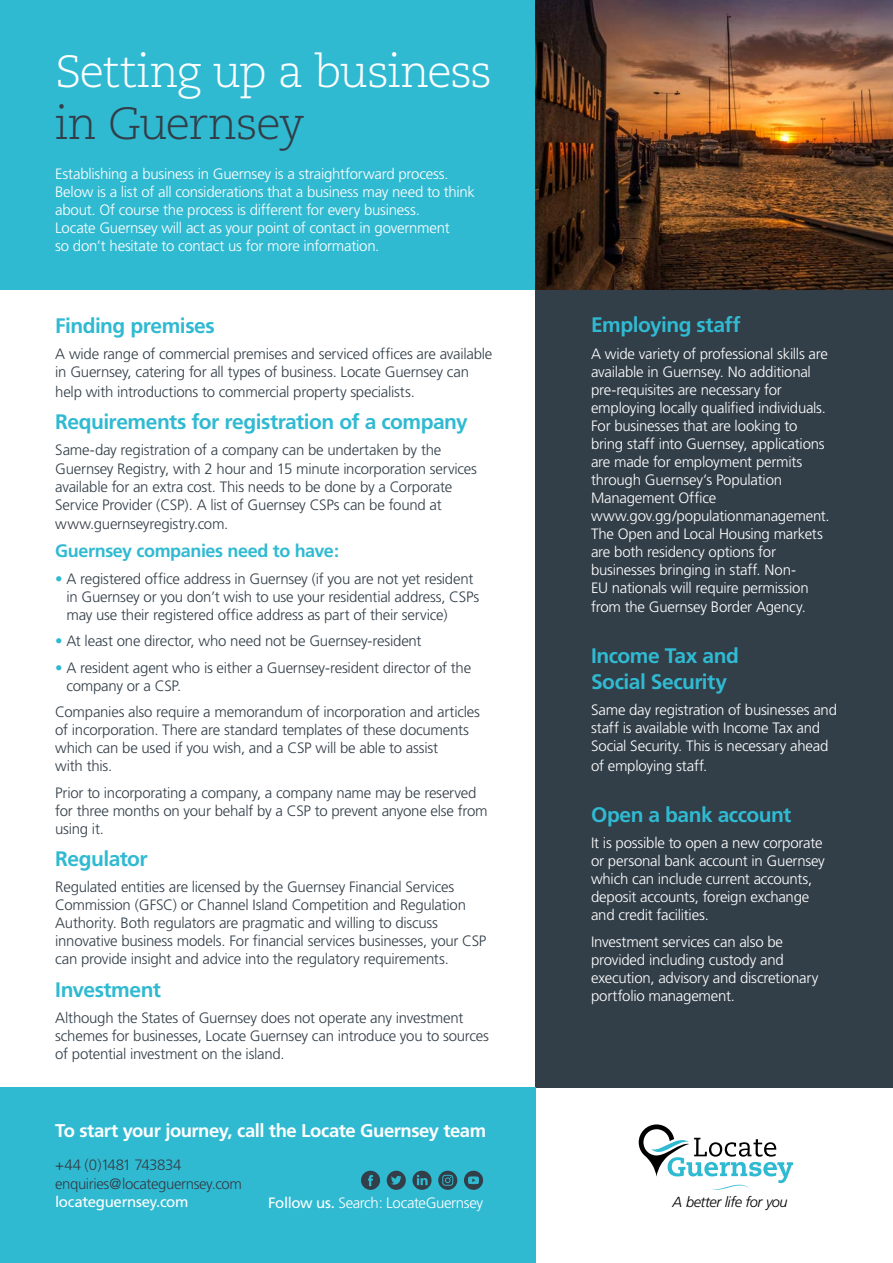
<style>
.page{position:relative;width:893px;height:1263px;background:#fff}
.page>*{position:absolute;margin:0;border:0;box-sizing:border-box;transform-origin:0 0}
.t1{font:300 45px "Caecilia LT Pro 45";letter-spacing:-.03em;color:#fff}
.t2{font:300 45px "Caecilia LT Pro 45";letter-spacing:-.03em;color:#323e48}
.t3{font:700 21px/25.5px "Frutiger";letter-spacing:-.025em;color:#30bad2}
.t4{font:700 18.45px "Frutiger";letter-spacing:-.025em;color:#fff}
.t5{font:700 18px "Frutiger";letter-spacing:-.02em;color:#30bad2}
.t6{font:300 15px/18px "Frutiger";letter-spacing:-.015em;color:#323e48}
.t7{font:300 15px/18px "Frutiger";letter-spacing:-.015em;color:#fff}
.t8{font:15px "Frutiger";letter-spacing:-.02em;color:#fff}
.t9{font:italic 300 14.55px "Frutiger";letter-spacing:-.035em;color:#000}
.s1{color:#30bad2}
.s2{font-weight:400}
</style>
<div class="page">
<div style="left:536px;top:290px;width:357px;height:797px;background:#323e48"></div>
<div style="left:0;top:0;width:536px;height:290px;background:#30bad2"></div>
<img style="left:536px;top:0;width:357px;height:290px">
<div style="left:0;top:1087px;width:536px;height:176px;background:#30bad2"></div>
<svg style="left:639px;top:1124px;width:154px;height:66px"></svg>
<svg style="left:387px;top:1171px;width:19px;height:19px"></svg>
<svg style="left:464px;top:1171px;width:19px;height:19px"></svg>
<svg style="left:412px;top:1171px;width:20px;height:19px"></svg>
<svg style="left:438px;top:1171px;width:19px;height:19px"></svg>
<svg style="left:361px;top:1171px;width:19px;height:19px"></svg>
<h1 class="t1" style="left:55px;top:42px;width:439px">Setting up a business</h1>
<h1 class="t2" style="left:55px;top:95px;width:251px">in Guernsey</h1>
<p class="t7" style="left:55px;top:165px;width:421px">Establishing a business in Guernsey is a straightforward process.<br>Below is a list of all considerations that a business may need to think about. Of course the process is different for every business.<br>Locate Guernsey will act as your point of contact in government<br>so don’t hesitate to contact us for more information.</p>
<h2 class="t3" style="left:55px;top:313px;width:161px">Finding premises</h2>
<p class="t6" style="left:55px;top:345px;width:439px">A wide range of commercial premises and serviced offices are available in Guernsey, catering for all types of business. Locate Guernsey can</p>
<p class="t6" style="left:55px;top:383px;width:361px">help with introductions to commercial property specialists.</p>
<h2 class="t3" style="left:55px;top:409px;width:414px">Requirements for registration of a company</h2>
<p class="t6" style="left:55px;top:441px;width:423px">Same-day registration of a company can be undertaken by the Guernsey Registry, with 2 hour and 15 minute incorporation services available for an extra cost. This needs to be done by a Corporate Service Provider (CSP). A list of Guernsey CSPs can be found at</p>
<p class="t6" style="left:55px;top:515px;width:175px">www.guernseyregistry.com.</p>
<p class="t5" style="left:55px;top:540px;width:285px">Guernsey companies need to have:</p>
<p class="t6" style="left:66px;top:569px;width:414px;text-indent:-11px"><span class="s1">•</span> A registered office address in Guernsey (if you are not yet resident in Guernsey or you don’t wish to use your residential address, CSPs may use their registered office address as part of their service)</p>
<p class="t6" style="left:55px;top:632px;width:368px"><span class="s1">•</span> At least one director, who need not be Guernsey-resident</p>
<p class="t6" style="left:66px;top:659px;width:406px;text-indent:-11px"><span class="s1">•</span> A resident agent who is either a Guernsey-resident director of the company or a CSP.</p>
<p class="t6" style="left:55px;top:703px;width:426px">Companies also require a memorandum of incorporation and articles of incorporation. There are standard templates of these documents which can be used if you wish, and a CSP will be able to assist<br>with this.</p>
<p class="t6" style="left:55px;top:784px;width:434px">Prior to incorporating a company, a company name may be reserved for three months on your behalf by a CSP to prevent anyone else from using it.</p>
<h2 class="t3" style="left:55px;top:846px;width:94px">Regulator</h2>
<p class="t6" style="left:55px;top:878px;width:433px">Regulated entities are licensed by the Guernsey Financial Services Commission (GFSC) or Channel Island Competition and Regulation Authority. Both regulators are pragmatic and willing to discuss innovative business models. For financial services businesses, your CSP can provide insight and advice into the regulatory requirements.</p>
<h2 class="t3" style="left:55px;top:977px;width:107px">Investment</h2>
<p class="t6" style="left:55px;top:1009px;width:435px">Although the States of Guernsey does not operate any investment schemes for businesses, Locate Guernsey can introduce you to sources of potential investment on the island.</p>
<p class="t4" style="left:55px;top:1120px;width:433px">To start your journey, call the Locate Guernsey team</p>
<p class="t6" style="left:55px;top:1155px;width:188px;line-height:18.8px">+44 (0)1481 743834 enquiries@locateguernsey.com</p>
<p class="t8" style="left:55px;top:1193px;width:135px">locateguernsey.com</p>
<p class="t7" style="left:268px;top:1194px;width:217px"><span class="s2">Follow us.</span> Search: LocateGuernsey</p>
<h2 class="t3" style="left:591px;top:312px;width:151px">Employing staff</h2>
<p class="t7" style="left:591px;top:345px;width:240px">A wide variety of professional skills are available in Guernsey. No additional pre-requisites are necessary for employing locally qualified individuals.<br>For businesses that are looking to bring staff into Guernsey, applications are made for employment permits through Guernsey’s Population Management Office www.gov.gg/populationmanagement.<br>The Open and Local Housing markets are both residency options for businesses bringing in staff. Non-<br>EU nationals will require permission</p>
<p class="t7" style="left:591px;top:598px;width:216px">from the Guernsey Border Agency.</p>
<h2 class="t3" style="left:591px;top:643px;width:149px">Income Tax and<br>Social Security</h2>
<p class="t7" style="left:591px;top:701px;width:247px">Same day registration of businesses and staff is available with Income Tax and<br>Social Security. This is necessary ahead</p>
<p class="t7" style="left:591px;top:757px;width:118px">of employing staff.</p>
<h2 class="t3" style="left:591px;top:802px;width:202px">Open a bank account</h2>
<p class="t7" style="left:591px;top:834px;width:235px">It is possible to open a new corporate or personal bank account in Guernsey which can include current accounts, deposit accounts, foreign exchange and credit facilities.</p>
<p class="t7" style="left:591px;top:933px;width:229px">Investment services can also be provided including custody and execution, advisory and discretionary portfolio management.</p>
<p class="t9" style="left:673px;top:1193px;width:117px">A better life for you</p>
</div>
